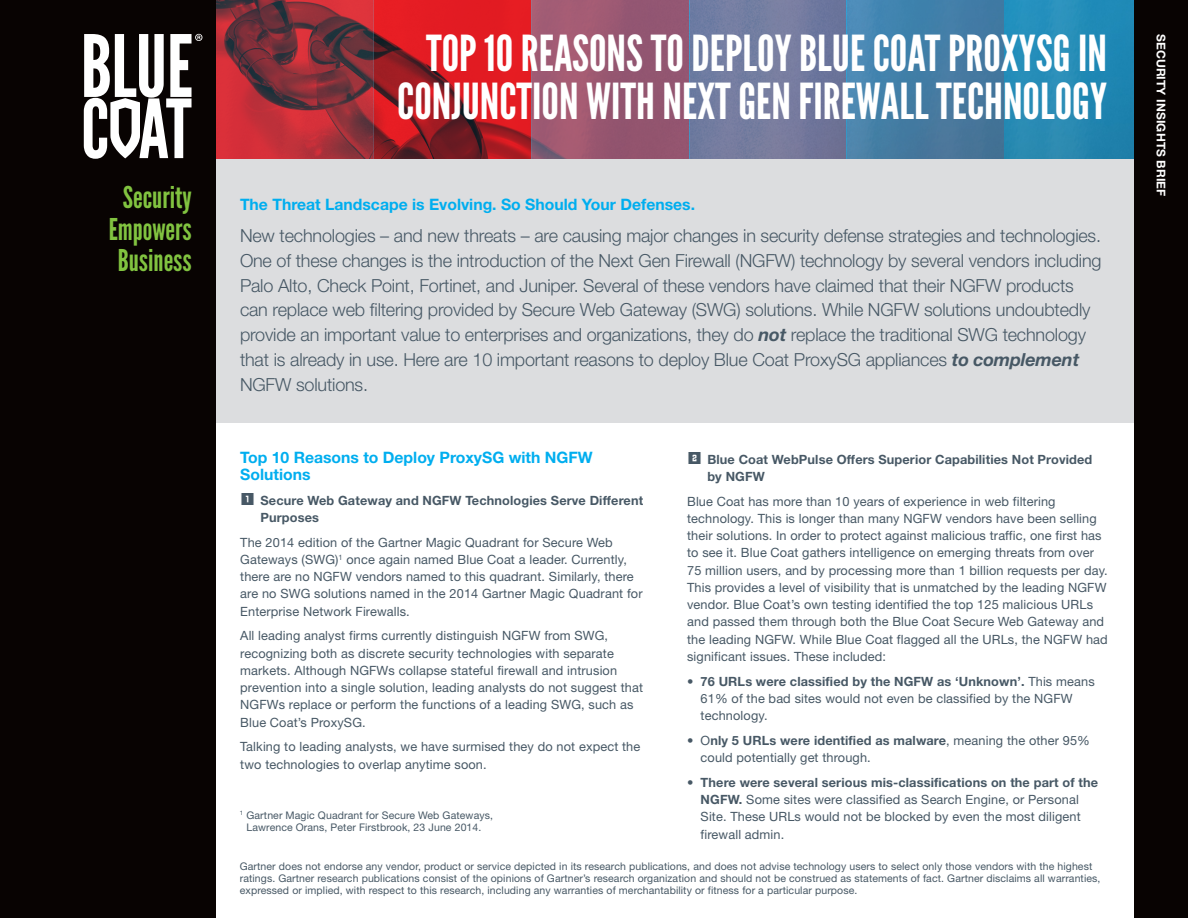
<style>
.page{position:relative;width:1188px;height:918px;background:#fff}
.page>*{position:absolute;margin:0;border:0;box-sizing:border-box;transform-origin:0 0}
.Title_black{font:49.5px/48px "League Gothic";color:#fff;text-align:center}
.t1{font:30px/31.5px "League Gothic";color:#81c340;text-align:center}
.Intro{font:300 18px/24.8px "Helvetica Neue LT Std";letter-spacing:-.01em;color:#475865}
.Subhead{font:700 15.75px/17.2px "Helvetica Neue LT Std";color:#00aeef}
.Body_Type{font:12.75px/17.2px "Helvetica Neue LT Std";letter-spacing:.01em;color:#475865}
.Reason{font:700 12.75px/17.2px "Helvetica Neue LT Std";letter-spacing:.01em;color:#475865}
.t2{font:700 12px "Helvetica Neue LT Std";letter-spacing:.01em;color:#fff}
.Caption_Left_Align{font:10.5px/12px "Helvetica Neue LT Std";letter-spacing:.01em;color:#475865;text-align:center}
.s1{font-weight:700;font-style:italic}
.s2{font-family:"Numbers Style Two Square Negative";font-weight:400;font-size:15px}
.s3{font-weight:700}
</style>
<div class="page">
<img style="left:216px;top:0;width:918px;height:159px">
<div style="left:0;top:0;width:216px;height:918px;background:#080302"></div>
<div style="left:1134px;top:0;width:54px;height:918px;background:#080302"></div>
<div style="left:216px;top:159px;width:918px;height:263px;background:#dcdddf"></div>
<svg style="left:84px;top:34px;width:118px;height:125px"></svg>
<h2 class="t1" style="left:109px;top:182px;width:84px">Security<br>Empowers<br>Business</h2>
<p class="Title_black" style="left:397px;top:30px;width:711px">TOP 10 REASONS TO DEPLOY BLUE COAT PROXYSG IN<br>CONJUNCTION WITH NEXT GEN FIREWALL TECHNOLOGY</p>
<p class="Subhead" style="left:240px;top:195px;width:457px">The Threat Landscape is Evolving. So Should Your Defenses.</p>
<p class="Intro" style="left:240px;top:223px;width:863px">New technologies – and new threats – are causing major changes in security defense strategies and technologies.<br>One of these changes is the introduction of the Next Gen Firewall (NGFW) technology by several vendors including Palo Alto, Check Point, Fortinet, and Juniper. Several of these vendors have claimed that their NGFW products can replace web filtering provided by Secure Web Gateway (SWG) solutions. While NGFW solutions undoubtedly provide an important value to enterprises and organizations, they do <span class="s1">not</span> replace the traditional SWG technology that is already in use. Here are 10 important reasons to deploy Blue Coat ProxySG appliances <span class="s1">to complement </span>NGFW solutions.</p>
<p class="Subhead" style="left:240px;top:448px;width:354px">Top 10 Reasons to Deploy ProxySG with NGFW<br>Solutions</p>
<p class="Reason" style="left:260px;top:491px;width:384px;text-indent:-20px"><span class="s2">1</span> Secure Web Gateway and NGFW Technologies Serve Different<br>Purposes</p>
<p class="Body_Type" style="left:240px;top:533px;width:404px">The 2014 edition of the Gartner Magic Quadrant for Secure Web Gateways (SWG)<sup>1</sup> once again named Blue Coat a leader. Currently, there are no NGFW vendors named to this quadrant. Similarly, there are no SWG solutions named in the 2014 Gartner Magic Quadrant for Enterprise Network Firewalls.</p>
<p class="Body_Type" style="left:240px;top:627px;width:404px">All leading analyst firms currently distinguish NGFW from SWG, recognizing both as discrete security technologies with separate markets. Although NGFWs collapse stateful firewall and intrusion prevention into a single solution, leading analysts do not suggest that NGFWs replace or perform the functions of a leading SWG, such as Blue Coat’s ProxySG.</p>
<p class="Body_Type" style="left:240px;top:738px;width:402px">Talking to leading analysts, we have surmised they do not expect the two technologies to overlap anytime soon.</p>
<p class="Reason" style="left:707px;top:450px;width:387px;text-indent:-20px"><span class="s2">2</span> Blue Coat WebPulse Offers Superior Capabilities Not Provided by NGFW</p>
<p class="Body_Type" style="left:687px;top:492px;width:422px">Blue Coat has more than 10 years of experience in web filtering technology. This is longer than many NGFW vendors have been selling their solutions. In order to protect against malicious traffic, one first has to see it. Blue Coat gathers intelligence on emerging threats from over 75 million users, and by processing more than 1 billion requests per day.<br>This provides a level of visibility that is unmatched by the leading NGFW vendor. Blue Coat’s own testing identified the top 125 malicious URLs and passed them through both the Blue Coat Secure Web Gateway and the leading NGFW. While Blue Coat flagged all the URLs, the NGFW had significant issues. These included:</p>
<p class="Body_Type" style="left:701px;top:672px;width:396px;text-indent:-14px">• <span class="s3">76 URLs were classified by the NGFW as ‘Unknown’.</span> This means<br>61% of the bad sites would not even be classified by the NGFW technology.</p>
<p class="Body_Type" style="left:701px;top:731px;width:391px;text-indent:-14px">• O<span class="s3">nly 5 URLs were identified as malware</span>, meaning the other 95% could potentially get through.</p>
<p class="Body_Type" style="left:701px;top:773px;width:399px;text-indent:-14px">• <span class="s3">There were several serious mis-classifications on the part of the NGFW.</span> Some sites were classified as Search Engine, or Personal Site. These URLs would not be blocked by even the most diligent firewall admin.</p>
<p class="Caption_Left_Align" style="left:240px;top:809px;width:255px"><sup>1</sup> Gartner Magic Quadrant for Secure Web Gateways,<br>Lawrence Orans, Peter Firstbrook, 23 June 2014.</p>
<p class="Caption_Left_Align" style="left:240px;top:860px;width:862px;text-align:left">Gartner does not endorse any vendor, product or service depicted in its research publications, and does not advise technology users to select only those vendors with the highest ratings. Gartner research publications consist of the opinions of Gartner’s research organization and should not be construed as statements of fact. Gartner disclaims all warranties, expressed or implied, with respect to this research, including any warranties of merchantability or fitness for a particular purpose.</p>
<p class="t2" style="left:1168px;top:34px;width:164px;rotate:90deg">SECURITY INSIGHTS BRIEF</p>
</div>
